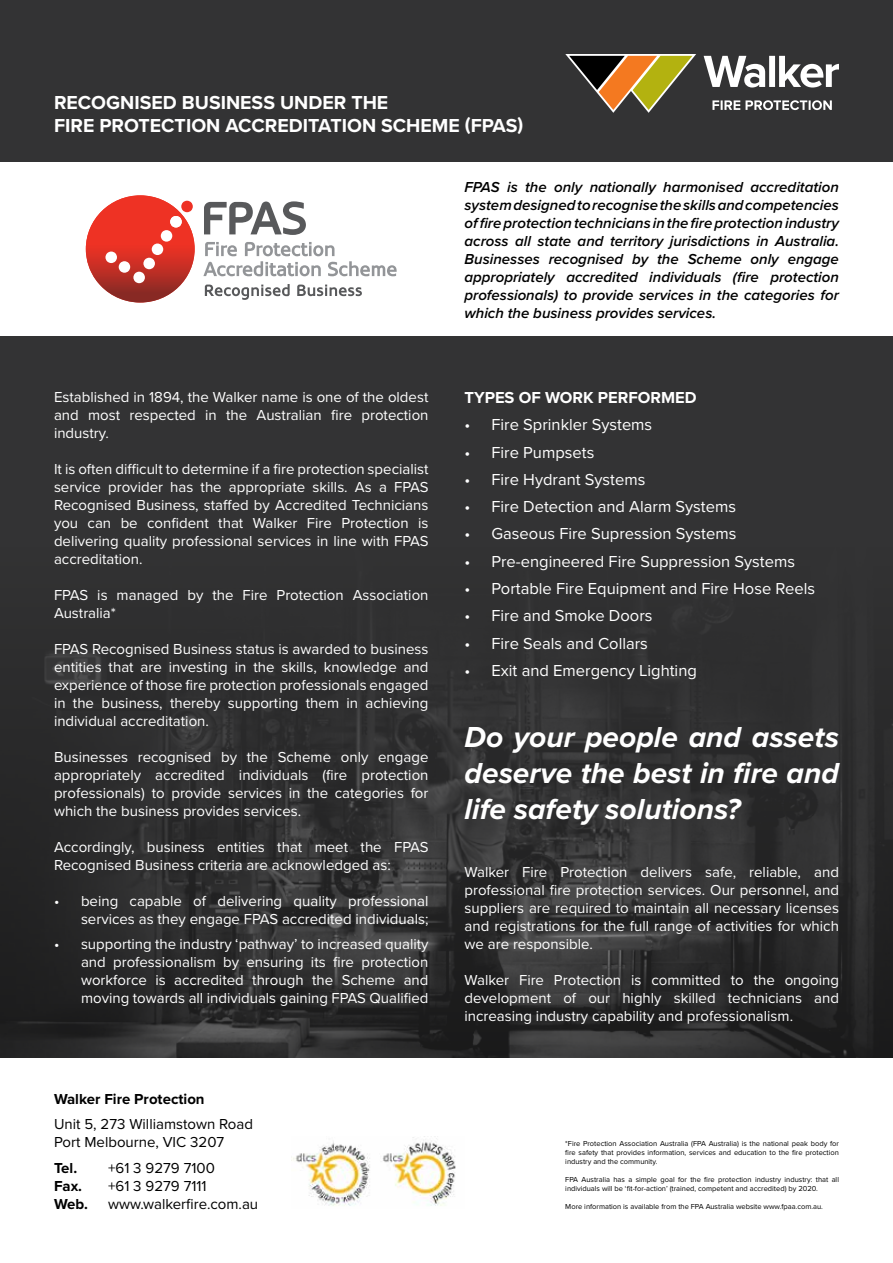
<style>
.page{position:relative;width:893px;height:1263px;background:#fff}
.page>*{position:absolute;margin:0;border:0;box-sizing:border-box;transform-origin:0 0}
.t1{font:italic 700 30px/36px "Proxima Nova";color:#fff;text-align:justify}
.t2{font:700 19.5px/23.4px "Proxima Nova";color:#fff}
.t3{font:16.5px "Proxima Nova";color:#fff}
.t4{font:700 16.5px "Proxima Nova";color:#fff}
.t5{font:15px/18px "Proxima Nova";color:#fff;text-align:justify}
.t6{font:italic 600 15px/18px "Proxima Nova";color:#000;text-align:justify}
.t7{font:15px/18px "Proxima Nova";color:#000}
.t8{font:700 15px "Proxima Nova";color:#000}
.t9{font:7.5px/9px "Proxima Nova";color:#000;text-align:justify}
</style>
<div class="page">
<div style="left:0;top:0;width:893px;height:1057px;background:#333334"></div>
<svg style="left:712px;top:100px;width:120px;height:10px"></svg>
<svg style="left:704px;top:56px;width:135px;height:32px"></svg>
<svg style="left:565px;top:54px;width:131px;height:59px"></svg>
<img style="left:0;top:653px;width:893px;height:404px">
<div style="left:0;top:162px;width:893px;height:174px;background:#fff"></div>
<svg style="left:204px;top:201px;width:102px;height:34px"></svg>
<svg style="left:203px;top:242px;width:194px;height:34px"></svg>
<svg style="left:86px;top:195px;width:109px;height:107px"></svg>
<svg style="left:205px;top:284px;width:85px;height:16px"></svg>
<svg style="left:297px;top:284px;width:65px;height:12px"></svg>
<img style="left:293px;top:1136px;width:163px;height:70px">
<h2 class="t2" style="left:54px;top:91px;width:471px">RECOGNISED BUSINESS UNDER THE<br>FIRE PROTECTION ACCREDITATION SCHEME (FPAS)</h2>
<p class="t5" style="left:54px;top:388px;width:376px">Established in 1894, the Walker name is one of the oldest and most respected in the Australian fire protection industry.</p>
<p class="t5" style="left:54px;top:460px;width:376px">It is often difficult to determine if a fire protection specialist service provider has the appropriate skills. As a FPAS Recognised Business, staffed by Accredited Technicians you can be confident that Walker Fire Protection is delivering quality professional services in line with FPAS accreditation.</p>
<p class="t5" style="left:54px;top:586px;width:376px">FPAS is managed by the Fire Protection Association<br>Australia*</p>
<p class="t5" style="left:54px;top:640px;width:376px">FPAS Recognised Business status is awarded to business entities that are investing in the skills, knowledge and experience of those fire protection professionals engaged in the business, thereby supporting them in achieving individual accreditation.</p>
<p class="t5" style="left:54px;top:748px;width:376px">Businesses recognised by the Scheme only engage appropriately accredited individuals (fire protection professionals) to provide services in the categories for which the business provides services.</p>
<p class="t5" style="left:54px;top:838px;width:376px">Accordingly, business entities that meet the FPAS<br>Recognised Business criteria are acknowledged as:</p>
<p class="t5" style="left:54px;top:892px;width:376px;text-align:right">• being capable of delivering quality professional services as they engage FPAS accredited individuals;</p>
<p class="t5" style="left:81px;top:936px;width:349px;text-indent:-27px">• supporting the industry ‘pathway’ to increased quality and professionalism by ensuring its fire protection workforce is accredited through the Scheme and moving towards all individuals gaining FPAS Qualified</p>
<p class="t8" style="left:54px;top:1090px;width:152px">Walker Fire Protection</p>
<p class="t7" style="left:54px;top:1116px;width:201px">Unit 5, 273 Williamstown Road<br>Port Melbourne, VIC 3207</p>
<p class="t8" style="left:54px;top:1159px;width:25px">Tel.</p>
<p class="t7" style="left:108px;top:1159px;width:108px">+61 3 9279 7100</p>
<p class="t8" style="left:54px;top:1177px;width:30px">Fax.</p>
<p class="t7" style="left:108px;top:1177px;width:100px">+61 3 9279 7111</p>
<p class="t8" style="left:54px;top:1195px;width:36px">Web.</p>
<p class="t7" style="left:108px;top:1195px;width:152px">www.walkerfire.com.au</p>
<p class="t6" style="left:464px;top:178px;width:376px">FPAS is the only nationally harmonised accreditation system designed to recognise the skills and competencies of fire protection technicians in the fire protection industry across all state and territory jurisdictions in Australia.<br>Businesses recognised by the Scheme only engage appropriately accredited individuals (fire protection professionals) to provide services in the categories for which the business provides services.</p>
<p class="t4" style="left:464px;top:388px;width:234px">TYPES OF WORK PERFORMED</p>
<p class="t3" style="left:464px;top:415px;width:189px">• Fire Sprinkler Systems</p>
<p class="t3" style="left:464px;top:442px;width:131px">• Fire Pumpsets</p>
<p class="t3" style="left:464px;top:469px;width:182px">• Fire Hydrant Systems</p>
<p class="t3" style="left:464px;top:497px;width:273px">• Fire Detection and Alarm Systems</p>
<p class="t3" style="left:464px;top:524px;width:273px">• Gaseous Fire Supression Systems</p>
<p class="t3" style="left:464px;top:551px;width:332px">• Pre-engineered Fire Suppression Systems</p>
<p class="t3" style="left:464px;top:579px;width:352px">• Portable Fire Equipment and Fire Hose Reels</p>
<p class="t3" style="left:464px;top:606px;width:189px">• Fire and Smoke Doors</p>
<p class="t3" style="left:464px;top:633px;width:185px">• Fire Seals and Collars</p>
<p class="t3" style="left:464px;top:661px;width:234px">• Exit and Emergency Lighting</p>
<h1 class="t1" style="left:464px;top:720px;width:376px">Do your people and assets deserve the best in fire and life safety solutions?</h1>
<p class="t5" style="left:464px;top:863px;width:376px">Walker Fire Protection delivers safe, reliable, and professional fire protection services. Our personnel, and suppliers are required to maintain all necessary licenses and registrations for the full range of activities for which we are responsible.</p>
<p class="t5" style="left:464px;top:971px;width:376px">Walker Fire Protection is committed to the ongoing development of our highly skilled technicians and increasing industry capability and professionalism.</p>
<p class="t9" style="left:565px;top:1139px;width:275px">*Fire Protection Association Australia (FPA Australia) is the national peak body for fire safety that provides information, services and education to the fire protection industry and the community.</p>
<p class="t9" style="left:565px;top:1175px;width:275px">FPA Australia has a simple goal for the fire protection industry industry: that all individuals will be ‘fit-for-action’ (trained, competent and accredited) by 2020.</p>
<p class="t9" style="left:565px;top:1202px;width:259px">More information is available from the FPA Australia website www.fpaa.com.au.</p>
</div>
